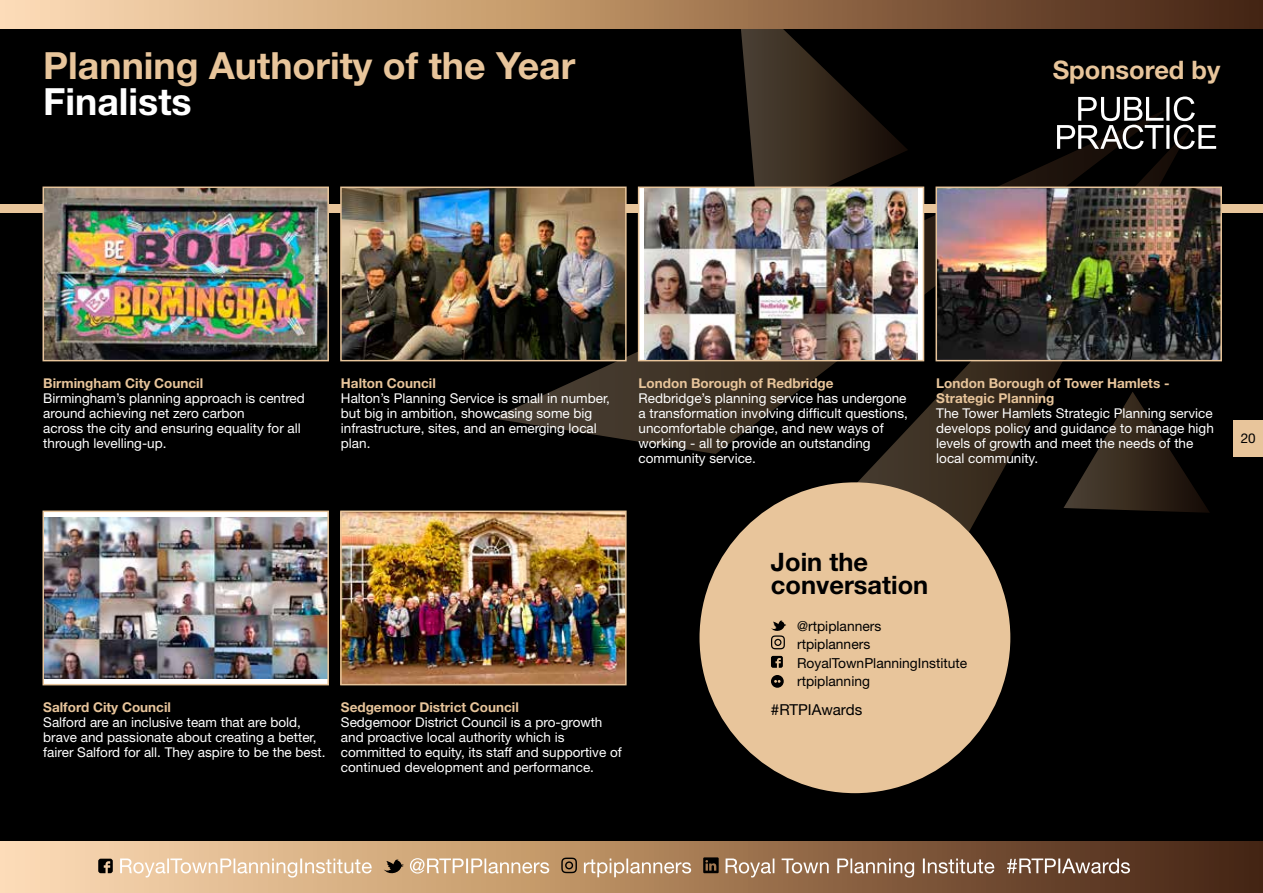
<style>
.page{position:relative;width:1263px;height:893px;background:#fff}
.page>*{position:absolute;margin:0;border:0;box-sizing:border-box;transform-origin:0 0}
.t1{font:700 37.5px "Helvetica Neue LT Std";color:#e8c59b}
.t2{font:700 37.5px "Helvetica Neue LT Std";color:#fff}
.t3{font:700 25.5px/23.4px "Helvetica Neue LT Std";color:#000}
.t4{font:700 25.5px "Helvetica Neue LT Std";color:#e8c59b}
.t5{font:15.15px "Helvetica Neue LT Std";color:#000}
.t6{font:13.8px/18.5px "Helvetica Neue LT Std";color:#000}
.t7{font:13.5px/15px "Helvetica Neue LT Std";color:#fff}
.t8{font:700 13.5px/15px "Helvetica Neue LT Std";color:#e8c59b}
.t9{font:13.5px "Helvetica Neue LT Std";color:#000}
</style>
<div class="page">
<div style="left:0;top:0;width:1263px;height:873px;background:#000"></div>
<div style="left:0;top:842px;width:1263px;height:51px;background:linear-gradient(to right,#ffe4b3,#4a240d)"></div>
<svg style="left:98px;top:859px;width:15px;height:14px"></svg>
<svg style="left:120px;top:857px;width:1010px;height:20px;background:#ba9b7e"></svg>
<svg style="left:493px;top:186px;width:315px;height:268px"></svg>
<svg style="left:808px;top:149px;width:384px;height:634px"></svg>
<svg style="left:737px;top:29px;width:171px;height:158px"></svg>
<svg style="left:1063px;top:392px;width:147px;height:121px"></svg>
<div style="left:0;top:0;width:1263px;height:29px;background:linear-gradient(to right,#ffe4b3,#4a240d)"></div>
<div style="left:1233px;top:421px;width:30px;height:36px;background:#e8c59b"></div>
<div style="left:0;top:205px;width:1263px;height:8px;background:#e8c59b"></div>
<img style="left:343px;top:190px;width:281px;height:168px">
<div style="left:340px;top:187px;width:287px;height:174px;border:2px solid #e8c59b"></div>
<img style="left:938px;top:190px;width:281px;height:168px">
<div style="left:935px;top:187px;width:287px;height:174px;border:2px solid #e8c59b"></div>
<img style="left:46px;top:190px;width:280px;height:168px">
<div style="left:43px;top:187px;width:286px;height:174px;border:2px solid #e8c59b"></div>
<div style="left:639px;top:187px;width:284px;height:174px;background:#fff"></div>
<img style="left:644px;top:190px;width:274px;height:168px">
<div style="left:638px;top:187px;width:286px;height:174px;border:2px solid #e8c59b"></div>
<svg style="left:46px;top:514px;width:280px;height:168px;background:#dbdcde"></svg>
<img style="left:46px;top:518px;width:280px;height:160px">
<div style="left:43px;top:511px;width:286px;height:174px;border:2px solid #e8c59b"></div>
<img style="left:343px;top:514px;width:281px;height:168px">
<div style="left:340px;top:511px;width:287px;height:174px;border:2px solid #e8c59b"></div>
<div style="left:699px;top:482px;width:311px;height:311px;background:#e8c59b;border-radius:50%"></div>
<svg style="left:771px;top:620px;width:15px;height:29px"></svg>
<svg style="left:771px;top:656px;width:12px;height:12px"></svg>
<svg style="left:771px;top:675px;width:13px;height:13px"></svg>
<svg style="left:774px;top:680px;width:6px;height:3px"></svg>
<svg style="left:1057px;top:97px;width:159px;height:52px"></svg>
<h1 class="t1" style="left:43px;top:42px;width:533px">Planning Authority of the Year</h1>
<h1 class="t2" style="left:43px;top:78px;width:150px">Finalists</h1>
<h2 class="t4" style="left:1053px;top:54px;width:169px">Sponsored by</h2>
<p class="t8" style="left:43px;top:376px;width:161px">Birmingham City Council</p>
<p class="t7" style="left:43px;top:391px;width:263px">Birmingham’s planning approach is centred around achieving net zero carbon<br>across the city and ensuring equality for all through levelling-up.</p>
<p class="t8" style="left:341px;top:376px;width:96px">Halton Council</p>
<p class="t7" style="left:341px;top:391px;width:271px">Halton’s Planning Service is small in number, but big in ambition, showcasing some big infrastructure, sites, and an emerging local plan.</p>
<p class="t8" style="left:639px;top:376px;width:197px">London Borough of Redbridge</p>
<p class="t7" style="left:639px;top:391px;width:271px">Redbridge’s planning service has undergone a transformation involving difficult questions, uncomfortable change, and new ways of working - all to provide an outstanding community service.</p>
<p class="t8" style="left:936px;top:376px;width:235px">London Borough of Tower Hamlets -<br>Strategic Planning</p>
<p class="t7" style="left:936px;top:406px;width:279px">The Tower Hamlets Strategic Planning service develops policy and guidance to manage high levels of growth and meet the needs of the local community.</p>
<p class="t9" style="left:1241px;top:430px;width:17px">20</p>
<p class="t8" style="left:43px;top:700px;width:129px">Salford City Council</p>
<p class="t7" style="left:43px;top:715px;width:284px">Salford are an inclusive team that are bold, brave and passionate about creating a better, fairer Salford for all. They aspire to be the best.</p>
<p class="t8" style="left:341px;top:700px;width:179px">Sedgemoor District Council</p>
<p class="t7" style="left:341px;top:715px;width:282px">Sedgemoor District Council is a pro-growth and proactive local authority which is committed to equity, its staff and supportive of continued development and performance.</p>
<h2 class="t3" style="left:771px;top:549px;width:159px">Join the conversation</h2>
<p class="t6" style="left:797px;top:617px;width:172px">@rtpiplanners<br>rtpiplanners<br>RoyalTownPlanningInstitute rtpiplanning</p>
<p class="t5" style="left:771px;top:700px;width:93px">#RTPIAwards</p>
</div>
